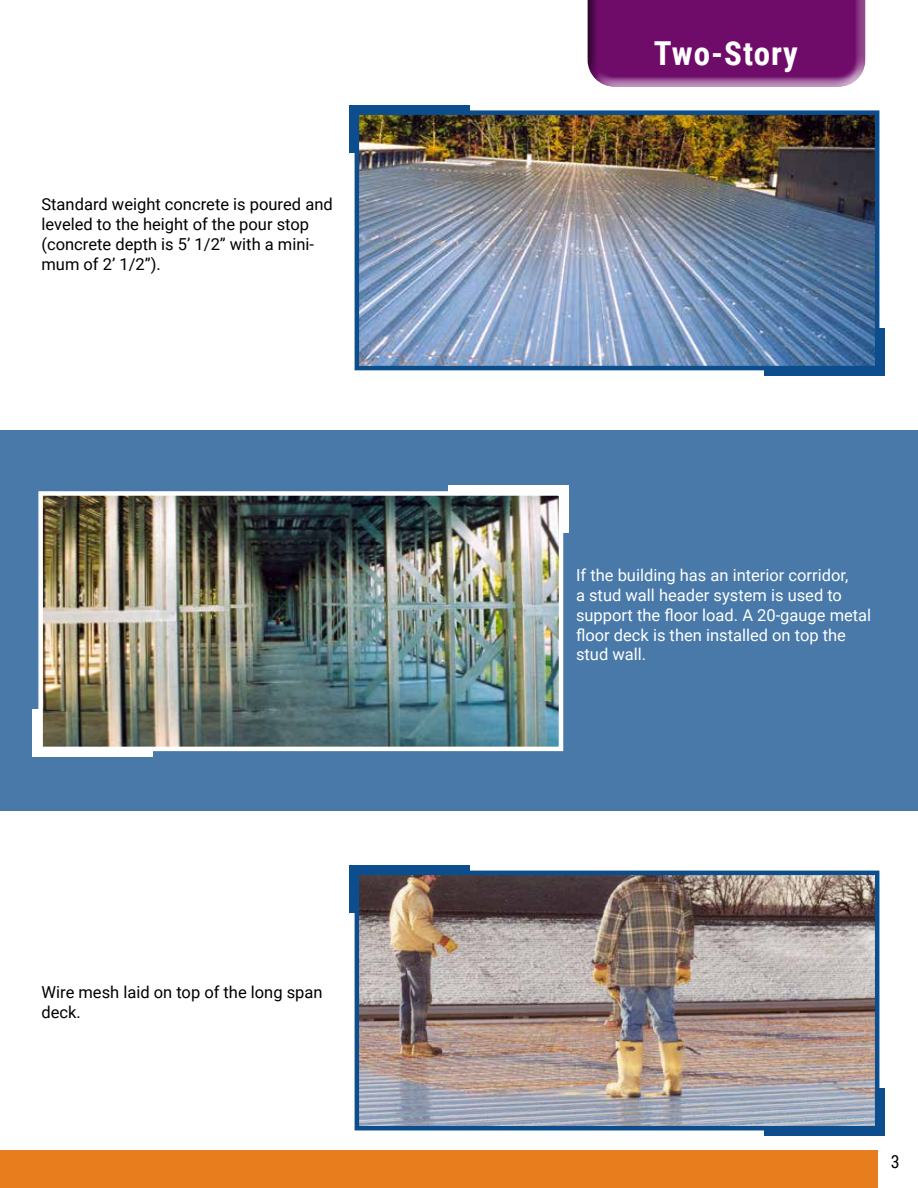
<style>
.page{position:relative;width:918px;height:1188px;background:#fff}
.page>*{position:absolute;margin:0;border:0;box-sizing:border-box;transform-origin:0 0}
.t1{font:700 33px "Roboto Condensed";letter-spacing:.03em;color:#fff}
.t2{font:18px "Roboto Condensed";color:#000}
.t3{font:16.5px/19.8px "Roboto";color:#000}
.t4{font:16.5px/19.8px "Roboto";color:#fff}
</style>
<div class="page">
<div style="left:0;top:431px;width:918px;height:380px;background:#4879a9"></div>
<div style="left:32px;top:709px;width:121px;height:48px;background:#fff"></div>
<div style="left:448px;top:485px;width:121px;height:48px;background:#fff"></div>
<img style="left:43px;top:496px;width:515px;height:250px">
<div style="left:38px;top:491px;width:525px;height:260px;border:4px solid #fff"></div>
<div style="left:586px;top:0;width:280px;height:90px;background:#fff;opacity:.75"></div>
<div style="left:586px;top:0;width:280px;height:79px;background:#000;opacity:.75"></div>
<div style="left:0;top:1151px;width:878px;height:37px;background:#e87d1e"></div>
<div style="left:349px;top:865px;width:121px;height:48px;background:#0c4d8d"></div>
<div style="left:764px;top:1088px;width:121px;height:48px;background:#0c4d8d"></div>
<img style="left:360px;top:876px;width:514px;height:249px">
<div style="left:355px;top:871px;width:524px;height:259px;border:4px solid #0c4d8d"></div>
<div style="left:349px;top:105px;width:121px;height:48px;background:#0c4d8d"></div>
<div style="left:764px;top:328px;width:121px;height:48px;background:#0c4d8d"></div>
<img style="left:360px;top:115px;width:514px;height:250px">
<div style="left:355px;top:110px;width:524px;height:260px;border:4px solid #0c4d8d"></div>
<p class="t3" style="left:41px;top:194px;width:293px">Standard weight concrete is poured and leveled to the height of the pour stop (concrete depth is 5’ 1/2” with a mini&shy;mum of 2’ 1/2”).</p>
<p class="t3" style="left:41px;top:982px;width:283px">Wire mesh laid on top of the long span deck.</p>
<h1 class="t1" style="left:654px;top:31px;width:145px">Two-Story</h1>
<p class="t4" style="left:576px;top:565px;width:297px">If the building has an interior corridor,<br>a stud wall header system is used to support the floor load. A 20-gauge metal floor deck is then installed on top the stud wall.</p>
<p class="t2" style="left:891px;top:1149px;width:10px">3</p>
</div>
